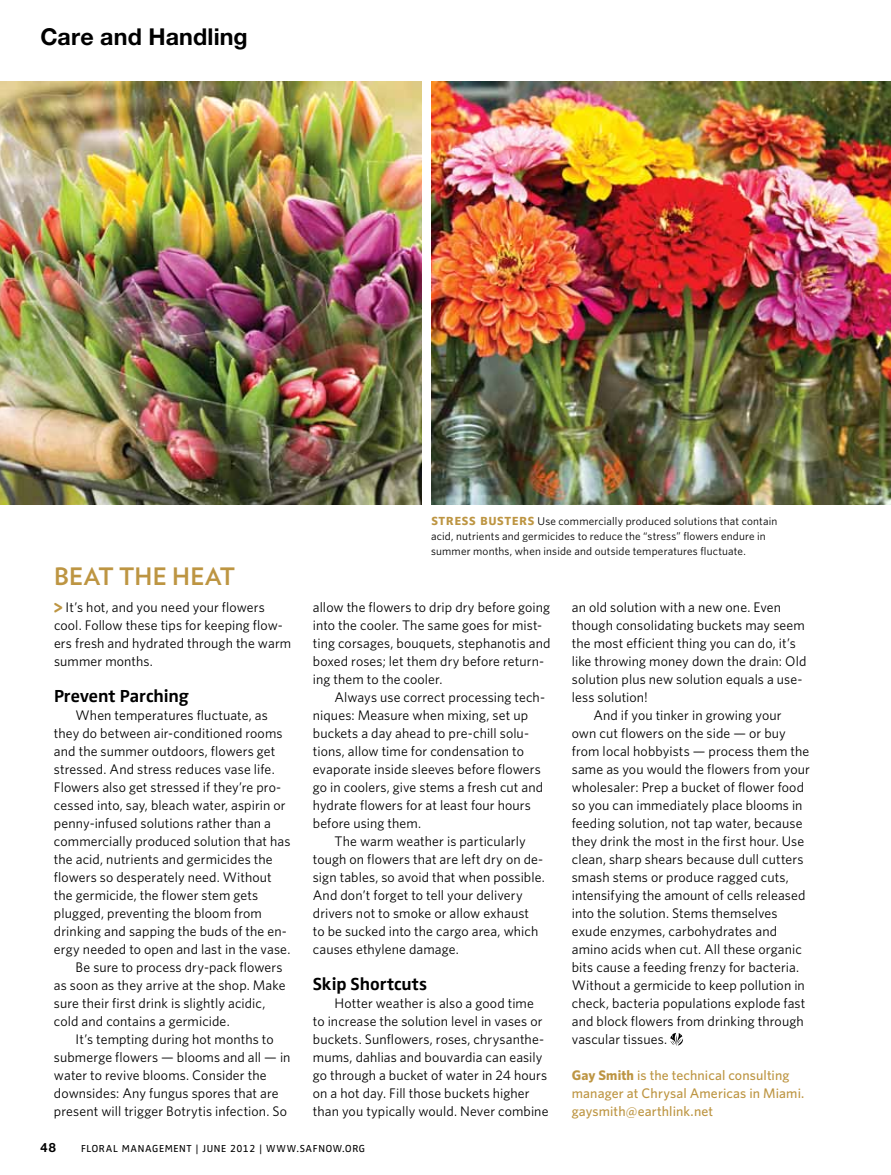
<style>
.page{position:relative;width:891px;height:1175px;background:#fff}
.page>*{position:absolute;margin:0;border:0;box-sizing:border-box;transform-origin:0 0}
.t1{font:700 24px "Verlag";letter-spacing:.01em;color:#bd9542}
.t2{font:700 23.25px "Helvetica Neue";letter-spacing:.005em;color:#000}
.t3{font:700 18px "Zwo";letter-spacing:-.005em;color:#000}
.t4{font:13.8px/18px "Whitney";letter-spacing:.005em;color:#000}
.t5{font:500 13.8px/18px "Whitney";letter-spacing:.01em;color:#bd9542}
.t6{font:700 12.75px "Helvetica Neue";color:#000}
.t7{font:11.25px/15px "Whitney";letter-spacing:.015em;color:#000}
.t8{font:10.5px "Zwo";letter-spacing:.055em;color:#000}
.s1{font-family:"Helvetica Rounded";font-weight:900;font-size:18.75px;color:#bd9542}
.s2{font-family:"Zwo Bold SC";font-size:15.75px;color:#bd9542}
.s3{font-weight:700}
</style>
<div class="page">
<svg style="left:670px;top:1032px;width:13px;height:13px"></svg>
<img style="left:0;top:81px;width:422px;height:423px">
<img style="left:431px;top:81px;width:460px;height:423px">
<h2 class="t2" style="left:40px;top:23px;width:209px">Care and Handling</h2>
<h1 class="t1" style="left:54px;top:562px;width:183px">BEAT THE H EAT</h1>
<p class="t4" style="left:54px;top:598px;width:239px"><span class="s1">&gt;</span> It’s hot, and you need your flowers cool. Follow these tips for keeping flow&shy;ers fresh and hydrated through the warm summer months.</p>
<h3 class="t3" style="left:54px;top:685px;width:136px">Prevent Parching</h3>
<p class="t4" style="left:76px;top:706px;width:194px">When temperatures fluctuate, as</p>
<p class="t4" style="left:54px;top:724px;width:230px">they do between air-conditioned rooms</p>
<p class="t4" style="left:54px;top:742px;width:223px">and the summer outdoors, flowers get</p>
<p class="t4" style="left:54px;top:760px;width:222px">stressed. And stress reduces vase life.</p>
<p class="t4" style="left:54px;top:778px;width:229px">Flowers also get stressed if they’re pro-</p>
<p class="t4" style="left:54px;top:796px;width:233px">cessed into, say, bleach water, aspirin or</p>
<p class="t4" style="left:54px;top:814px;width:219px">penny-infused solutions rather than a</p>
<p class="t4" style="left:54px;top:832px;width:238px">commercially produced solution that has</p>
<p class="t4" style="left:54px;top:850px;width:220px">the acid, nutrients and germicides the</p>
<p class="t4" style="left:54px;top:868px;width:219px">flowers so desperately need. Without</p>
<p class="t4" style="left:54px;top:886px;width:206px">the germicide, the flower stem gets</p>
<p class="t4" style="left:54px;top:904px;width:209px">plugged, preventing the bloom from</p>
<p class="t4" style="left:54px;top:922px;width:235px">drinking and sapping the buds of the en-</p>
<p class="t4" style="left:54px;top:940px;width:238px">ergy needed to open and last in the vase.</p>
<p class="t4" style="left:76px;top:958px;width:208px">Be sure to process dry-pack flowers</p>
<p class="t4" style="left:54px;top:976px;width:233px">as soon as they arrive at the shop. Make</p>
<p class="t4" style="left:54px;top:994px;width:213px">sure their first drink is slightly acidic,</p>
<p class="t4" style="left:54px;top:1012px;width:177px">cold and contains a germicide.</p>
<p class="t4" style="left:76px;top:1030px;width:200px">It’s tempting during hot months to</p>
<p class="t4" style="left:54px;top:1048px;width:238px">submerge flowers — blooms and all — in</p>
<p class="t4" style="left:54px;top:1066px;width:214px">water to revive blooms. Consider the</p>
<p class="t4" style="left:54px;top:1084px;width:226px">downsides: Any fungus spores that are</p>
<p class="t4" style="left:54px;top:1102px;width:235px">present will trigger Botrytis infection. So</p>
<p class="t7" style="left:431px;top:513px;width:348px"><span class="s2">stress busters</span> Use commercially produced solutions that contain acid, nutrients and germicides to reduce the “stress” flowers endure in summer months, when inside and outside temperatures fluctuate.</p>
<p class="t4" style="left:313px;top:598px;width:239px">allow the flowers to drip dry before going into the cooler. The same goes for mist&shy;ting corsages, bouquets, stephanotis and boxed roses; let them dry before return&shy;ing them to the cooler.</p>
<p class="t4" style="left:313px;top:688px;width:234px;text-indent:22px">Always use correct processing tech&shy;niques: Measure when mixing, set up buckets a day ahead to pre-chill solu&shy;tions, allow time for condensation to evaporate inside sleeves before flowers go in coolers, give stems a fresh cut and hydrate flowers for at least four hours before using them.</p>
<p class="t4" style="left:313px;top:832px;width:234px;text-indent:22px">The warm weather is particularly tough on flowers that are left dry on de&shy;sign tables, so avoid that when possible.<br>And don’t forget to tell your delivery drivers not to smoke or allow exhaust<br>to be sucked into the cargo area, which causes ethylene damage.</p>
<h3 class="t3" style="left:313px;top:973px;width:116px">Skip Shortcuts</h3>
<p class="t4" style="left:313px;top:994px;width:237px;text-indent:22px">Hotter weather is also a good time to increase the solution level in vases or buckets. Sunflowers, roses, chrysanthe&shy;mums, dahlias and bouvardia can easily go through a bucket of water in 24 hours on a hot day. Fill those buckets higher than you typically would. Never combine</p>
<p class="t4" style="left:572px;top:598px;width:211px">an old solution with a new one. Even</p>
<p class="t4" style="left:572px;top:616px;width:235px">though consolidating buckets may seem</p>
<p class="t4" style="left:572px;top:634px;width:226px">the most efficient thing you can do, it’s</p>
<p class="t4" style="left:572px;top:652px;width:236px">like throwing money down the drain: Old</p>
<p class="t4" style="left:572px;top:670px;width:232px">solution plus new solution equals a use-</p>
<p class="t4" style="left:572px;top:688px;width:78px">less solution!</p>
<p class="t4" style="left:593px;top:706px;width:190px">And if you tinker in growing your</p>
<p class="t4" style="left:572px;top:724px;width:216px">own cut flowers on the side — or buy</p>
<p class="t4" style="left:572px;top:742px;width:239px">from local hobbyists — process them the</p>
<p class="t4" style="left:572px;top:760px;width:240px">same as you would the flowers from your</p>
<p class="t4" style="left:572px;top:778px;width:234px">wholesaler: Prep a bucket of flower food</p>
<p class="t4" style="left:572px;top:796px;width:232px">so you can immediately place blooms in</p>
<p class="t4" style="left:572px;top:814px;width:232px">feeding solution, not tap water, because</p>
<p class="t4" style="left:572px;top:832px;width:234px">they drink the most in the first hour. Use</p>
<p class="t4" style="left:572px;top:850px;width:233px">clean, sharp shears because dull cutters</p>
<p class="t4" style="left:572px;top:868px;width:219px">smash stems or produce ragged cuts,</p>
<p class="t4" style="left:572px;top:886px;width:235px">intensifying the amount of cells released</p>
<p class="t4" style="left:572px;top:904px;width:207px">into the solution. Stems themselves</p>
<p class="t4" style="left:572px;top:922px;width:207px">exude enzymes, carbohydrates and</p>
<p class="t4" style="left:572px;top:940px;width:232px">amino acids when cut. All these organic</p>
<p class="t4" style="left:572px;top:958px;width:229px">bits cause a feeding frenzy for bacteria.</p>
<p class="t4" style="left:572px;top:976px;width:235px">Without a germicide to keep pollution in</p>
<p class="t4" style="left:572px;top:994px;width:235px">check, bacteria populations explode fast</p>
<p class="t4" style="left:572px;top:1012px;width:233px">and block flowers from drinking through</p>
<p class="t4" style="left:572px;top:1030px;width:97px">vascular tissues.</p>
<p class="t5" style="left:572px;top:1066px;width:234px"><span class="s3">Gay Smith</span> is the technical consulting manager at Chrysal Americas in Miami. gaysmith@earthlink.net</p>
<p class="t6" style="left:40px;top:1140px;width:17px">48</p>
<p class="t8" style="left:81px;top:1142px;width:286px">FLORAL MANAGEMENT | JUNE 2012 | WWW.SAFNOW.ORG</p>
</div>
